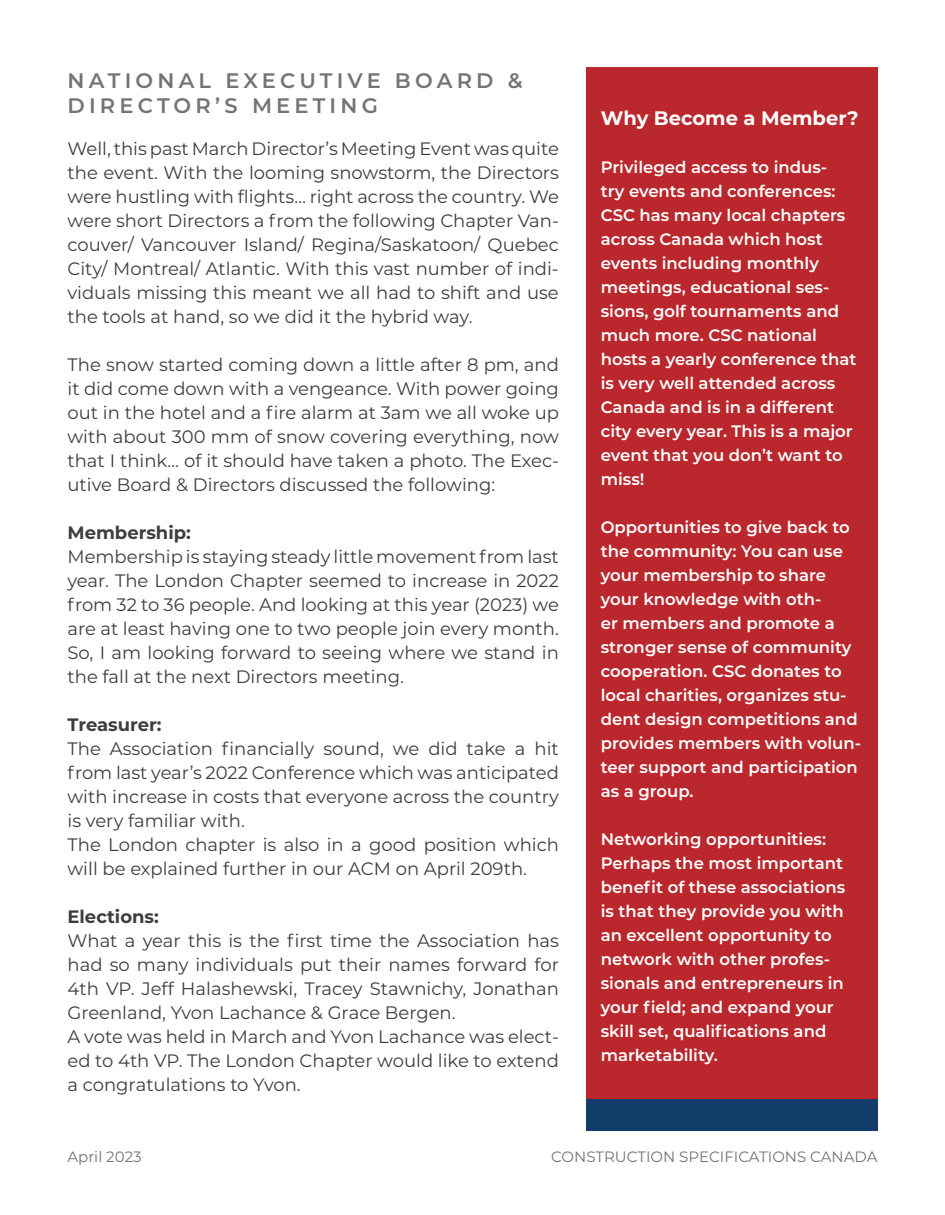
<style>
.page{position:relative;width:945px;height:1215px;background:#fff}
.page>*{position:absolute;margin:0;border:0;box-sizing:border-box;transform-origin:0 0}
.t1{font:600 21px/25.2px "Montserrat";letter-spacing:.2em;color:#727477}
.t2{font:700 19.5px "Montserrat";color:#fff}
.t3{font:18px/24px "Montserrat";color:#3e3e3f;text-align:justify}
.t4{font:700 18px "Montserrat";color:#3e3e3f}
.t5{font:600 16.5px/24px "Montserrat";color:#fff}
.t6{font:15px "Montserrat";color:#727477}
</style>
<div class="page">
<div style="left:586px;top:68px;width:292px;height:1031px;background:#ba282d"></div>
<div style="left:586px;top:1099px;width:292px;height:31px;background:#123c69"></div>
<p class="t1" style="left:68px;top:67px;width:457px">NATIONAL EXECUTIVE BOARD &amp;<br>DIRECTOR’S MEETING</p>
<p class="t3" style="left:68px;top:136px;width:493px">Well, this past March Director’s Meeting Event was quite the event. With the looming snowstorm, the Directors were hustling with flights… right across the country. We were short Directors a from the following Chapter Van&shy;couver/ Vancouver Island/ Regina/Saskatoon/ Quebec City/ Montreal/ Atlantic. With this vast number of indi&shy;viduals missing this meant we all had to shift and use the tools at hand, so we did it the hybrid way.</p>
<p class="t3" style="left:68px;top:352px;width:493px">The snow started coming down a little after 8 pm, and it did come down with a vengeance. With power going out in the hotel and a fire alarm at 3am we all woke up with about 300 mm of snow covering everything, now that I think… of it should have taken a photo. The Exec&shy;utive Board &amp; Directors discussed the following:</p>
<p class="t4" style="left:68px;top:520px;width:125px">Membership:</p>
<p class="t3" style="left:68px;top:544px;width:493px">Membership is staying steady little movement from last year. The London Chapter seemed to increase in 2022 from 32 to 36 people. And looking at this year (2023) we are at least having one to two people join every month.<br>So, I am looking forward to seeing where we stand in the fall at the next Directors meeting.</p>
<p class="t4" style="left:68px;top:712px;width:96px">Treasurer:</p>
<p class="t3" style="left:68px;top:736px;width:493px;text-align:left">The Association financially sound, we did take a hit from last year’s 2022 Conference which was anticipated with increase in costs that everyone across the country is very familiar with.<br>The London chapter is also in a good position which will be explained further in our ACM on April 209th.</p>
<p class="t4" style="left:68px;top:904px;width:93px">Elections:</p>
<p class="t3" style="left:68px;top:928px;width:493px;text-align:left">What a year this is the first time the Association has had so many individuals put their names forward for 4th VP. Jeff Halashewski, Tracey Stawnichy, Jonathan Greenland, Yvon Lachance &amp; Grace Bergen.<br>A vote was held in March and Yvon Lachance was elect&shy;ed to 4th VP. The London Chapter would like to extend a congratulations to Yvon.</p>
<p class="t2" style="left:601px;top:104px;width:259px">Why Become a Member?</p>
<p class="t5" style="left:601px;top:154px;width:257px">Privileged access to indus-<br>try events and conferences:<br>CSC has many local chapters across Canada which host events including monthly meetings, educational ses&shy;sions, golf tournaments and much more. CSC national hosts a yearly conference that is very well attended across<br>Canada and is in a different city every year. This is a major event that you don’t want to miss!</p>
<p class="t5" style="left:601px;top:514px;width:262px">Opportunities to give back to the community: You can use your membership to share your knowledge with oth-<br>er members and promote a stronger sense of community cooperation. CSC donates to local charities, organizes stu&shy;dent design competitions and provides members with volun&shy;teer support and participation as a group.</p>
<p class="t5" style="left:601px;top:826px;width:246px">Networking opportunities:<br>Perhaps the most important benefit of these associations is that they provide you with an excellent opportunity to network with other profes&shy;sionals and entrepreneurs in your field; and expand your skill set, qualifications and marketability.</p>
<p class="t6" style="left:68px;top:1146px;width:76px">April 2023</p>
<p class="t6" style="left:551px;top:1146px;width:328px">CONSTRUCTION SPECIFICATIONS CANADA</p>
</div>
